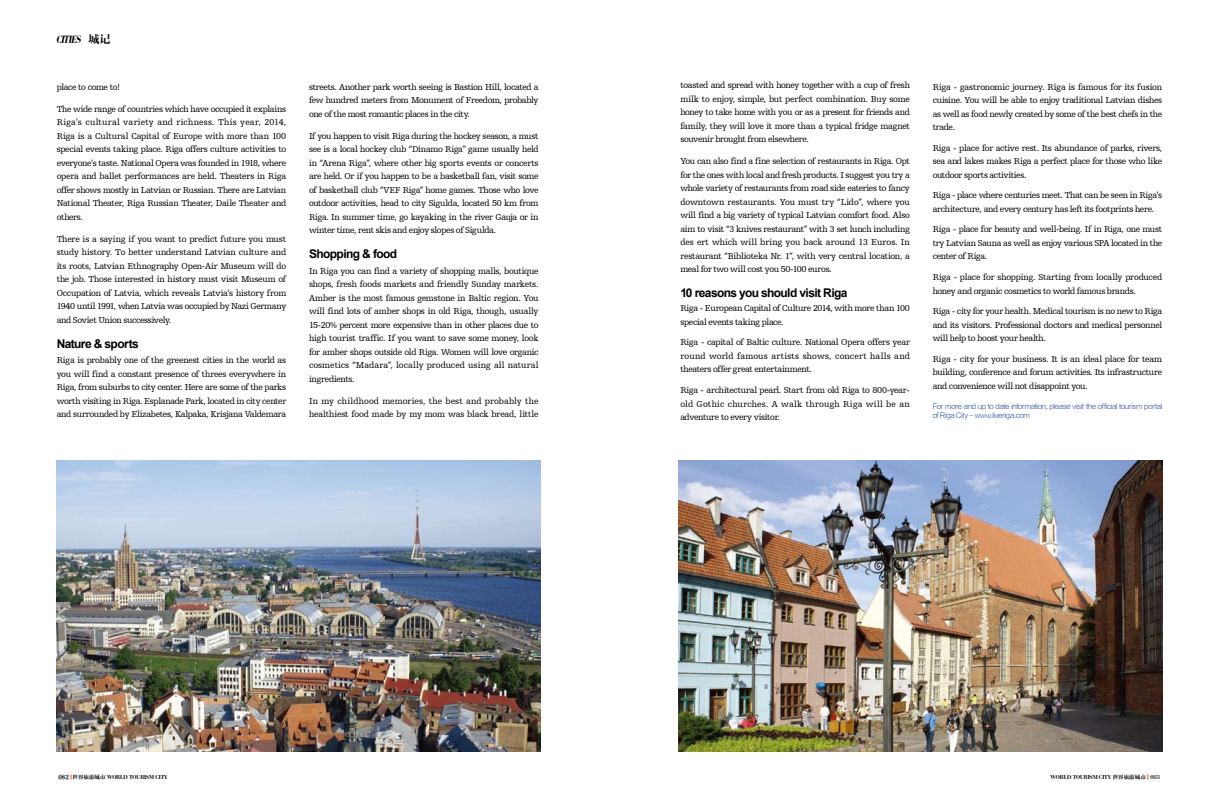
<style>
.page{position:relative;width:1219px;height:808px;background:#fff}
.page>*{position:absolute;margin:0;border:0;box-sizing:border-box;transform-origin:0 0}
.t1{font:700 12px "Arial";letter-spacing:-.05em;color:#000}
.t2{font:italic 700 condensed 11px "Bauer Bodoni BT";color:#000}
.t3{font:9px/13.5px "Humanist Slabserif 712 BT";letter-spacing:-.035em;color:#000;text-align:justify}
.t4{font:9px/13.5px "Humanist Slabserif 712 BT";letter-spacing:-.005em;color:#000}
.t5{font:7px/9px "FZLTXHJW GB1 0";letter-spacing:-.035em;color:#0c3388}
.t6{font:700 6px "Bauer Bodoni BT";letter-spacing:-.03em;color:#000}
.s1{font-family:"FZFYSJW GB1 0";font-weight:400;font-style:normal;font-stretch:normal}
.s2{font-family:"FZFYSJW GB1 0";font-weight:400;font-size:5.5px}
</style>
<div class="page">
<img style="left:57px;top:460px;width:483px;height:291px">
<img style="left:679px;top:460px;width:483px;height:291px">
<p class="t2" style="left:56px;top:33px;width:56px">CITIES <span class="s1">城记</span></p>
<p class="t3" style="left:57px;top:80px;width:65px">place to come to!</p>
<p class="t3" style="left:57px;top:102px;width:231px">The wide range of countries which have occupied it explains Riga’s cultural variety and richness. This year, 2014, Riga is a Cultural Capital of Europe with more than 100 special events taking place. Riga offers culture activities to everyone’s taste. National Opera was founded in 1918, where opera and ballet performances are held. Theaters in Riga offer shows mostly in Latvian or Russian. There are Latvian National Theater, Riga Russian Theater, Daile Theater and others.</p>
<p class="t3" style="left:57px;top:232px;width:231px">There is a saying if you want to predict future you must study history. To better understand Latvian culture and its roots, Latvian Ethnography Open-Air Museum will do the job. Those interested in history must visit Museum of Occupation of Latvia, which reveals Latvia’s history from 1940 until 1991, when Latvia was occupied by Nazi Germany and Soviet Union successively.</p>
<h1 class="t1" style="left:57px;top:335px;width:84px">Nature &amp; sports</h1>
<p class="t3" style="left:57px;top:353px;width:231px">Riga is probably one of the greenest cities in the world as you will find a constant presence of threes everywhere in Riga, from suburbs to city center. Here are some of the parks worth visiting in Riga. Esplanade Park, located in city center and surrounded by Elizabetes, Kalpaka, Krisjana Valdemara</p>
<p class="t3" style="left:309px;top:80px;width:231px">streets. Another park worth seeing is Bastion Hill, located a few hundred meters from Monument of Freedom, probably one of the most romantic places in the city.</p>
<p class="t3" style="left:309px;top:129px;width:231px">If you happen to visit Riga during the hockey season, a must see is a local hockey club “Dinamo Riga” game usually held in “Arena Riga”, where other big sports events or concerts are held. Or if you happen to be a basketball fan, visit some of basketball club “VEF Riga” home games. Those who love outdoor activities, head to city Sigulda, located 50 km from Riga. In summer time, go kayaking in the river Gauja or in winter time, rent skis and enjoy slopes of Sigulda.</p>
<h1 class="t1" style="left:309px;top:246px;width:90px">Shopping &amp; food</h1>
<p class="t3" style="left:309px;top:264px;width:231px">In Riga you can find a variety of shopping malls, boutique shops, fresh foods markets and friendly Sunday markets.<br>Amber is the most famous gemstone in Baltic region. You will find lots of amber shops in old Riga, though, usually 15-20% percent more expensive than in other places due to high tourist traffic. If you want to save some money, look for amber shops outside old Riga. Women will love organic cosmetics “Madara”, locally produced using all natural ingredients.</p>
<p class="t4" style="left:309px;top:394px;width:231px">In my childhood memories, the best and probably the healthiest food made by my mom was black bread, little</p>
<p class="t3" style="left:680px;top:78px;width:231px">toasted and spread with honey together with a cup of fresh milk to enjoy, simple, but perfect combination. Buy some honey to take home with you or as a present for friends and family, they will love it more than a typical fridge magnet souvenir brought from elsewhere.</p>
<p class="t3" style="left:680px;top:154px;width:231px">You can also find a fine selection of restaurants in Riga. Opt for the ones with local and fresh products. I suggest you try a whole variety of restaurants from road side eateries to fancy downtown restaurants. You must try “Lido”, where you will find a big variety of typical Latvian comfort food. Also aim to visit “3 knives restaurant” with 3 set lunch including des ert which will bring you back around 13 Euros. In restaurant “Biblioteka Nr. 1”, with very central location, a meal for two will cost you 50-100 euros.</p>
<h1 class="t1" style="left:680px;top:285px;width:169px">10 reasons you should visit Riga</h1>
<p class="t3" style="left:680px;top:301px;width:231px">Riga - European Capital of Culture 2014, with more than 100 special events taking place.</p>
<p class="t3" style="left:680px;top:336px;width:231px">Riga - capital of Baltic culture. National Opera offers year round world famous artists shows, concert halls and theaters offer great entertainment.</p>
<p class="t3" style="left:680px;top:383px;width:231px">Riga - architectural pearl. Start from old Riga to 800-year&shy;old Gothic churches. A walk through Riga will be an adventure to every visitor.</p>
<p class="t3" style="left:933px;top:80px;width:231px">Riga - gastronomic journey. Riga is famous for its fusion cuisine. You will be able to enjoy traditional Latvian dishes as well as food newly created by some of the best chefs in the trade.</p>
<p class="t3" style="left:933px;top:141px;width:231px">Riga - place for active rest. Its abundance of parks, rivers, sea and lakes makes Riga a perfect place for those who like outdoor sports activities.</p>
<p class="t3" style="left:933px;top:188px;width:231px">Riga - place where centuries meet. That can be seen in Riga’s architecture, and every century has left its footprints here.</p>
<p class="t3" style="left:933px;top:222px;width:231px">Riga - place for beauty and well-being. If in Riga, one must try Latvian Sauna as well as enjoy various SPA located in the center of Riga.</p>
<p class="t3" style="left:933px;top:270px;width:231px">Riga - place for shopping. Starting from locally produced honey and organic cosmetics to world famous brands.</p>
<p class="t3" style="left:933px;top:304px;width:231px">Riga - city for your health. Medical tourism is no new to Riga and its visitors. Professional doctors and medical personnel will help to boost your health.</p>
<p class="t3" style="left:933px;top:352px;width:231px">Riga - city for your business. It is an ideal place for team building, conference and forum activities. Its infrastructure and convenience will not disappoint you.</p>
<p class="t5" style="left:933px;top:402px;width:231px">For more and up to date information, please visit the official tourism portal of Riga City - www.liveriga.com</p>
<p class="t6" style="left:58px;top:773px;width:111px"><span class="s2">082 世界旅游城市</span> WORLD TOURISM CITY</p>
<p class="t6" style="left:1051px;top:773px;width:111px">WORLD TOURISM CITY <span class="s2">世界旅游城市</span> 083</p>
</div>
